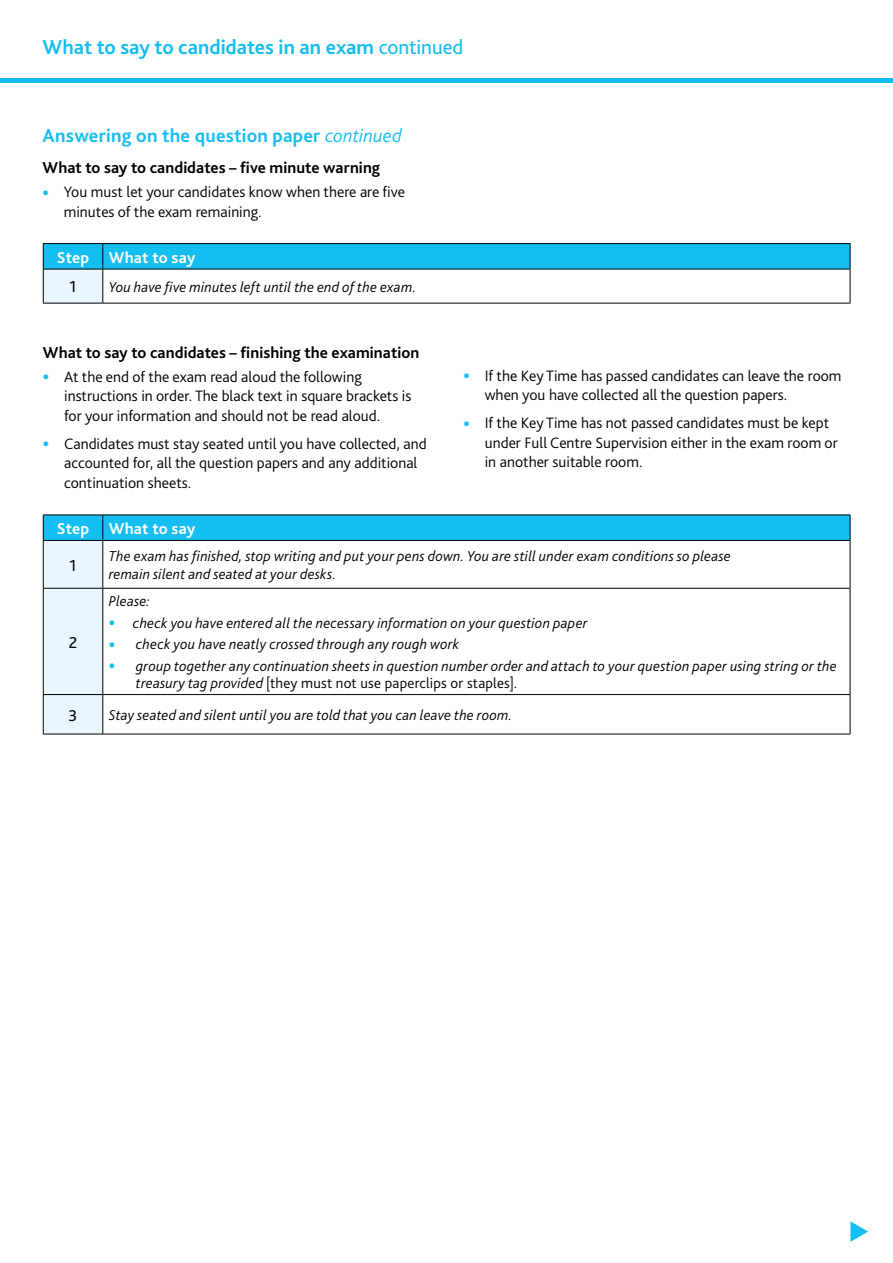
<style>
.page{position:relative;width:893px;height:1263px;background:#fff}
.page>*{position:absolute;margin:0;border:0;box-sizing:border-box;transform-origin:0 0}
.t1{font:700 21px "Bliss Pro";color:#15bef0}
.t2{font:700 19.5px "Bliss Pro";letter-spacing:.01em;color:#15bef0}
.t3{font:700 16.5px "Bliss Pro";letter-spacing:.005em;color:#000}
.t4{font:700 16.5px "Bliss Pro";letter-spacing:.01em;color:#fff}
.t5{font:16.5px "Bliss Pro";color:#000}
.t6{font:300 15.75px/19.5px "Bliss Pro";color:#000}
.t7{font:italic 300 15px/17.2px "Bliss Pro";letter-spacing:.015em;color:#000}
.s1{font-weight:400}
.s2{font-weight:300;font-style:italic}
.s3{font-weight:700;font-size:19.5px;color:#15bef0}
.s4{font-weight:700;font-style:normal;font-size:19.5px;color:#15bef0}
.s5{font-style:normal}
</style>
<div class="page">
<hr style="left:0;top:78px;width:893px;height:4px;background:#15bef0">
<svg style="left:850px;top:1221px;width:18px;height:21px"></svg>
<div style="left:43px;top:269px;width:60px;height:34px;background:#eaf6fd"></div>
<svg style="left:43px;top:244px;width:808px;height:25px;background:#14b9ea"></svg>
<hr style="left:43px;top:269px;width:60px;height:1px;background:#000">
<hr style="left:43px;top:269px;width:1px;height:34px;background:#000">
<hr style="left:103px;top:269px;width:747px;height:1px;background:#000">
<hr style="left:102px;top:269px;width:1px;height:34px;background:#000">
<hr style="left:850px;top:269px;width:1px;height:34px;background:#000">
<hr style="left:43px;top:303px;width:60px;height:1px;background:#000">
<hr style="left:103px;top:303px;width:747px;height:1px;background:#000">
<hr style="left:43px;top:243px;width:60px;height:1px;background:#000">
<hr style="left:103px;top:243px;width:747px;height:1px;background:#000">
<svg style="left:43px;top:515px;width:808px;height:219px"></svg>
<hr style="left:43px;top:540px;width:60px;height:1px;background:#000">
<hr style="left:43px;top:541px;width:1px;height:47px;background:#000">
<hr style="left:103px;top:540px;width:747px;height:1px;background:#000">
<hr style="left:102px;top:541px;width:1px;height:47px;background:#000">
<hr style="left:850px;top:541px;width:1px;height:47px;background:#000">
<hr style="left:43px;top:588px;width:60px;height:1px;background:#000">
<hr style="left:43px;top:589px;width:1px;height:105px;background:#000">
<hr style="left:103px;top:588px;width:747px;height:1px;background:#000">
<hr style="left:102px;top:589px;width:1px;height:105px;background:#000">
<hr style="left:850px;top:589px;width:1px;height:105px;background:#000">
<hr style="left:43px;top:694px;width:60px;height:1px;background:#000">
<hr style="left:43px;top:695px;width:1px;height:39px;background:#000">
<hr style="left:103px;top:694px;width:747px;height:1px;background:#000">
<hr style="left:102px;top:695px;width:1px;height:39px;background:#000">
<hr style="left:850px;top:695px;width:1px;height:39px;background:#000">
<hr style="left:43px;top:734px;width:60px;height:1px;background:#000">
<hr style="left:103px;top:734px;width:747px;height:1px;background:#000">
<hr style="left:43px;top:514px;width:60px;height:1px;background:#000">
<hr style="left:103px;top:514px;width:747px;height:1px;background:#000">
<h1 class="t1" style="left:43px;top:34px;width:422px">What to say to candidates in an exam <span class="s1">continued</span></h1>
<p class="t2" style="left:43px;top:124px;width:360px">Answering on the question paper <span class="s2">continued</span></p>
<p class="t3" style="left:43px;top:158px;width:339px">What to say to candidates – five minute warning</p>
<p class="t6" style="left:64px;top:182px;width:343px;text-indent:-21px"><span class="s3">•</span> You must let your candidates know when there are five minutes of the exam remaining.</p>
<p class="t4" style="left:57px;top:247px;width:140px">Step What to say</p>
<p class="t5" style="left:70px;top:277px;width:8px">1</p>
<p class="t7" style="left:109px;top:278px;width:309px">You have five minutes left until the end of the exam.</p>
<p class="t3" style="left:43px;top:342px;width:378px">What to say to candidates – finishing the examination</p>
<p class="t6" style="left:64px;top:367px;width:349px;text-indent:-21px"><span class="s3">•</span> At the end of the exam read aloud the following instructions in order. The black text in square brackets is for your information and should not be read aloud.</p>
<p class="t6" style="left:64px;top:434px;width:364px;text-indent:-21px"><span class="s3">•</span> Candidates must stay seated until you have collected, and accounted for, all the question papers and any additional continuation sheets.</p>
<p class="t6" style="left:485px;top:366px;width:358px;text-indent:-21px"><span class="s3">•</span> If the Key Time has passed candidates can leave the room when you have collected all the question papers.</p>
<p class="t6" style="left:485px;top:413px;width:354px;text-indent:-21px"><span class="s3">•</span> If the Key Time has not passed candidates must be kept under Full Centre Supervision either in the exam room or in another suitable room.</p>
<p class="t4" style="left:57px;top:518px;width:140px">Step What to say</p>
<p class="t5" style="left:70px;top:555px;width:8px">1</p>
<p class="t7" style="left:109px;top:548px;width:623px">The exam has finished, stop writing and put your pens down. You are still under exam conditions so please remain silent and seated at your desks.</p>
<p class="t5" style="left:69px;top:632px;width:10px">2</p>
<p class="t7" style="left:109px;top:592px;width:43px">Please:</p>
<p class="t7" style="left:109px;top:614px;width:480px"><span class="s4">•</span> check you have entered all the necessary information on your question paper</p>
<p class="t7" style="left:109px;top:636px;width:352px"><span class="s4">•</span> check you have neatly crossed through any rough work</p>
<p class="t7" style="left:136px;top:657px;width:702px;text-indent:-27px"><span class="s4">•</span> group together any continuation sheets in question number order and attach to your question paper using string or the treasury tag provided <span class="s5">[they must not use paperclips or staples].</span></p>
<p class="t5" style="left:69px;top:705px;width:10px">3</p>
<p class="t7" style="left:109px;top:706px;width:405px">Stay seated and silent until you are told that you can leave the room.</p>
</div>
